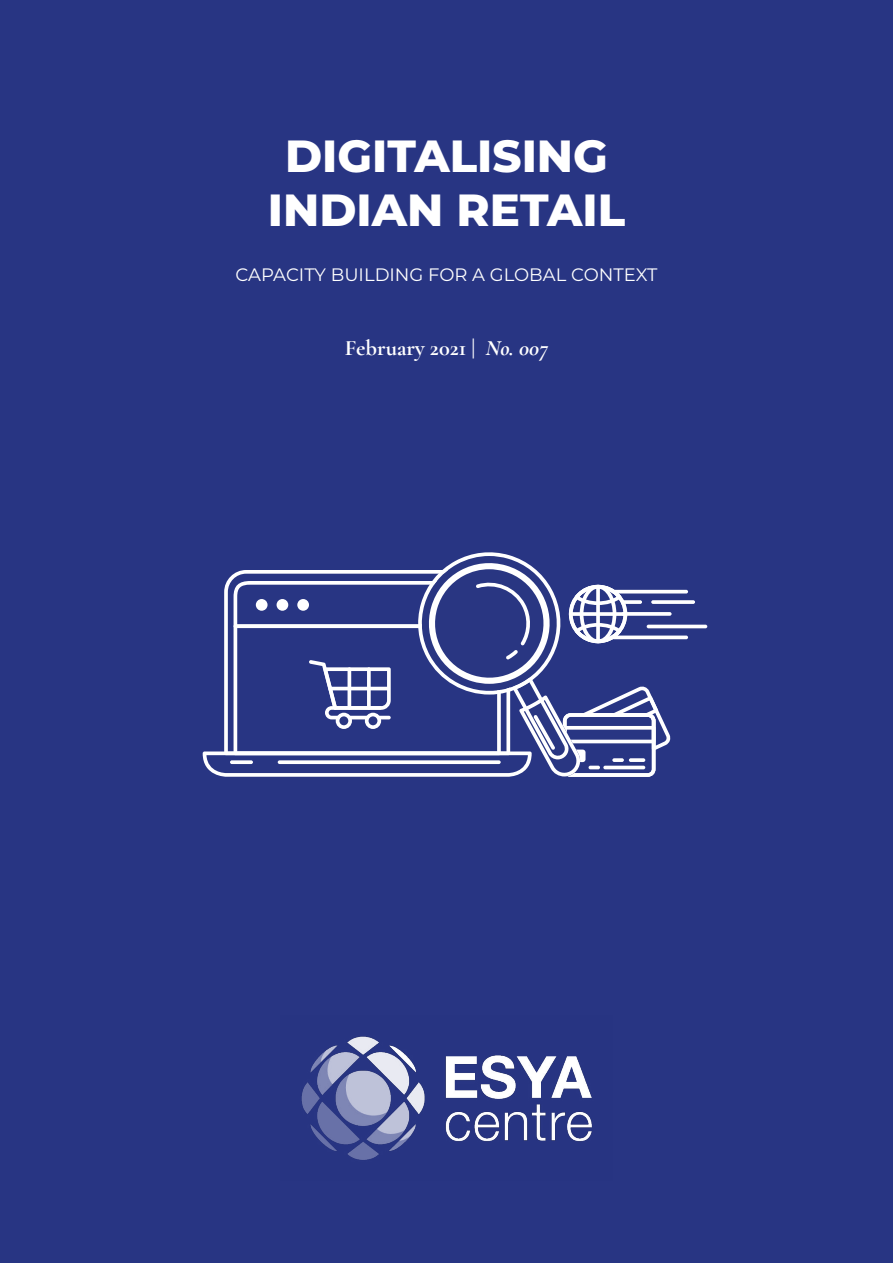
<style>
.page{position:relative;width:893px;height:1263px;background:#283583}
.page>*{position:absolute;margin:0;border:0;box-sizing:border-box;transform-origin:0 0}
.t1{font:800 45px/54px "Montserrat";color:#fff;text-align:center}
.t2{font:700 22.5px "Cormorant Garamond";color:#fff}
.t3{font:18px "Montserrat";color:#fff}
.s1{font-style:italic}
</style>
<div class="page">
<img style="left:301px;top:1036px;width:291px;height:124px">
<svg style="left:612px;top:635px;width:76px;height:4px"></svg>
<hr style="left:647px;top:625px;width:60px;height:3px;background:#fff;border-radius:2px">
<svg style="left:651px;top:600px;width:44px;height:4px"></svg>
<hr style="left:612px;top:590px;width:76px;height:3px;background:#fff;border-radius:2px">
<svg style="left:203px;top:552px;width:467px;height:225px"></svg>
<h1 class="t1" style="left:268px;top:126px;width:359px">DIGITALISING<br>INDIAN RETAIL</h1>
<p class="t3" style="left:236px;top:262px;width:423px">CAPACITY BUILDING FOR A GLOBAL CONTEXT</p>
<p class="t2" style="left:345px;top:334px;width:205px">February 2021 | <span class="s1">No. 007</span></p>
</div>
